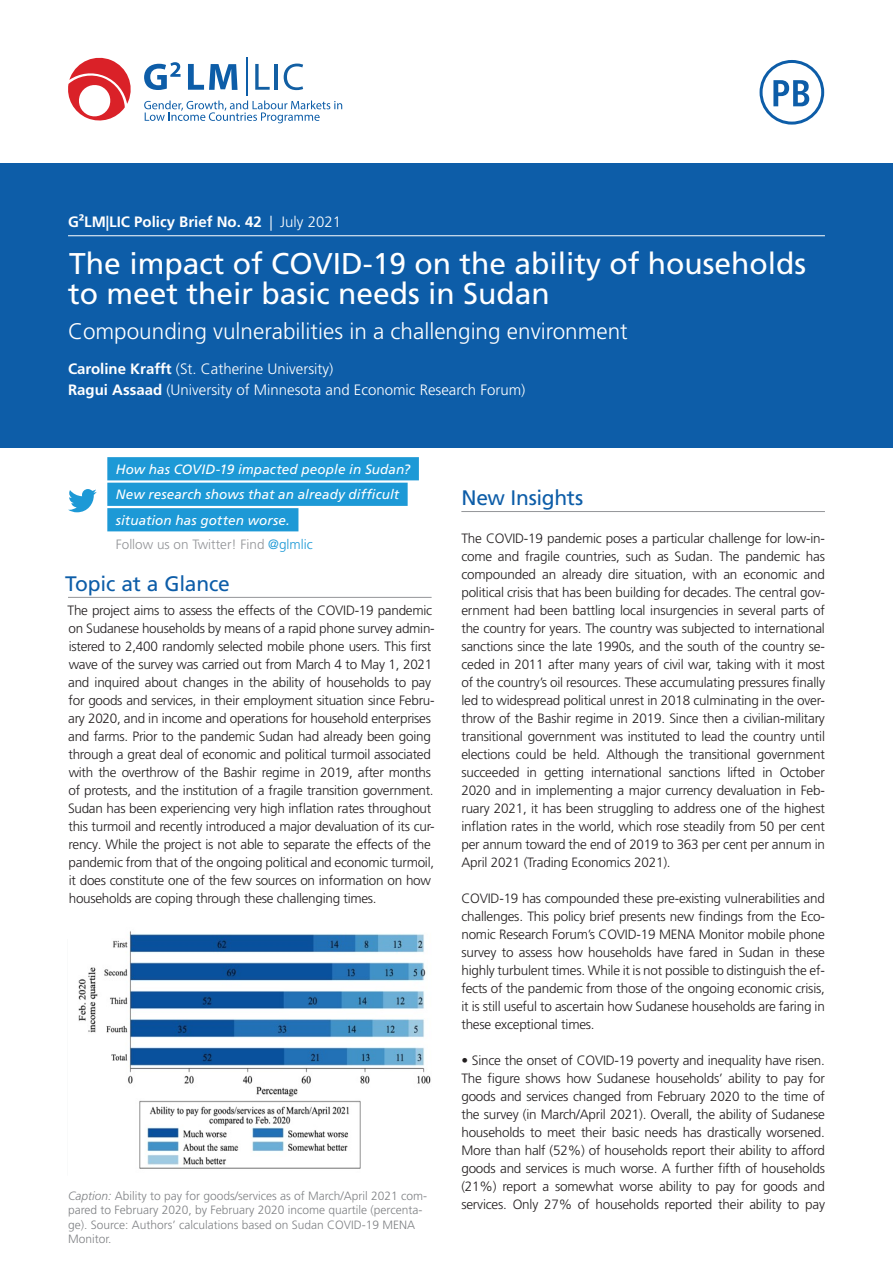
<style>
.page{position:relative;width:893px;height:1263px;background:#fff}
.page>*{position:absolute;margin:0;border:0;box-sizing:border-box;transform-origin:0 0}
.Title___H1{font:30px/30px "Frutiger LT Pro";color:#fff}
.Title___H2{font:300 22.5px "Frutiger LT Pro";color:#fff}
.Content___H1{font:21px "Frutiger LT Pro";letter-spacing:-.01em;color:#0d5da8}
.Title___Authors{font:300 15px "Frutiger LT Pro";color:#fff}
.Title___Verso{font:700 15px "Frutiger LT Pro";color:#fff}
.Content___Body_Text{font:300 13.5px/18px "Frutiger LT Pro";letter-spacing:-.02em;color:#231f20;text-align:justify}
.Content___Tweet{font:italic 13.5px "Frutiger LT Pro";letter-spacing:.005em;color:#fff}
.t1{font:300 13.5px "Frutiger LT Pro";color:#939598}
.Content___Caption{font:300 12px/14.4px "Frutiger LT Pro";color:#808285}
.s1{font-weight:300}
.s2{font-weight:700}
.s3{color:#1d99d6}
.s4{font-style:italic}
</style>
<div class="page">
<div style="left:0;top:163px;width:893px;height:285px;background:#0d5da8"></div>
<svg style="left:760px;top:60px;width:64px;height:65px"></svg>
<svg style="left:255px;top:64px;width:15px;height:26px"></svg>
<hr style="left:275px;top:64px;width:3px;height:26px;background:#125fa3">
<svg style="left:284px;top:64px;width:19px;height:26px"></svg>
<svg style="left:68px;top:58px;width:63px;height:63px"></svg>
<hr style="left:246px;top:58px;width:1px;height:38px;background:#0d5da8">
<svg style="left:188px;top:64px;width:50px;height:26px"></svg>
<svg style="left:144px;top:62px;width:37px;height:28px"></svg>
<svg style="left:144px;top:101px;width:198px;height:22px"></svg>
<svg style="left:68px;top:489px;width:29px;height:23px"></svg>
<img style="left:78px;top:931px;width:353px;height:238px">
<hr style="left:68px;top:597px;width:364px;height:1px;background:#939598">
<div style="left:107px;top:457px;width:312px;height:23px;background:#1d99d6"></div>
<div style="left:107px;top:483px;width:301px;height:23px;background:#1d99d6"></div>
<div style="left:107px;top:508px;width:191px;height:23px;background:#1d99d6"></div>
<hr style="left:461px;top:511px;width:364px;height:1px;background:#939598">
<hr style="left:68px;top:235px;width:757px;height:1px;background:#fff">
<p class="Title___Verso" style="left:68px;top:213px;width:274px">G²LM|LIC Policy Brief No. 42 <span class="s1">| July 2021</span></p>
<p class="Title___H1" style="left:68px;top:249px;width:740px">The impact of COVID-19 on the ability of households to meet their basic needs in Sudan</p>
<p class="Title___H2" style="left:68px;top:318px;width:561px">Compounding vulnerabilities in a challenging environment</p>
<p class="Title___Authors" style="left:68px;top:360px;width:267px"><span class="s2">Caroline Krafft</span> (St. Catherine University)</p>
<p class="Title___Authors" style="left:68px;top:381px;width:459px"><span class="s2">Ragui Assaad</span> (University of Minnesota and Economic Research Forum)</p>
<p class="Content___Tweet" style="left:116px;top:461px;width:296px">How has COVID-19 impacted people in Sudan?</p>
<p class="Content___Tweet" style="left:116px;top:486px;width:285px">New research shows that an already difficult</p>
<p class="Content___Tweet" style="left:116px;top:512px;width:176px">situation has gotten worse.</p>
<p class="t1" style="left:116px;top:537px;width:198px">Follow us on Twitter! Find <span class="s3">@glmlic</span></p>
<p class="Content___H1" style="left:65px;top:571px;width:166px">Topic at a Glance</p>
<p class="Content___Body_Text" style="left:68px;top:601px;width:369px;text-align:left">The project aims to assess the effects of the COVID-19 pandemic on Sudanese households by means of a rapid phone survey admin&shy;istered to 2,400 randomly selected mobile phone users. This first wave of the survey was carried out from March 4 to May 1, 2021 and inquired about changes in the ability of households to pay for goods and services, in their employment situation since Febru&shy;ary 2020, and in income and operations for household enterprises and farms. Prior to the pandemic Sudan had already been going through a great deal of economic and political turmoil associated with the overthrow of the Bashir regime in 2019, after months of protests, and the institution of a fragile transition government.<br>Sudan has been experiencing very high inflation rates throughout this turmoil and recently introduced a major devaluation of its cur&shy;rency. While the project is not able to separate the effects of the pandemic from that of the ongoing political and economic turmoil, it does constitute one of the few sources on information on how households are coping through these challenging times.</p>
<p class="Content___Caption" style="left:68px;top:1188px;width:361px"><span class="s4">Caption:</span> Ability to pay for goods/services as of March/April 2021 com&shy;pared to February 2020, by February 2020 income quartile (percenta&shy;ge). Source: Authors’ calculations based on Sudan COVID-19 MENA Monitor.</p>
<p class="Content___H1" style="left:461px;top:485px;width:123px">New Insights</p>
<p class="Content___Body_Text" style="left:461px;top:529px;width:365px">The COVID-19 pandemic poses a particular challenge for low-in&shy;come and fragile countries, such as Sudan. The pandemic has compounded an already dire situation, with an economic and political crisis that has been building for decades. The central gov&shy;ernment had been battling local insurgencies in several parts of the country for years. The country was subjected to international sanctions since the late 1990s, and the south of the country se&shy;ceded in 2011 after many years of civil war, taking with it most of the country’s oil resources. These accumulating pressures finally led to widespread political unrest in 2018 culminating in the over&shy;throw of the Bashir regime in 2019. Since then a civilian-military transitional government was instituted to lead the country until elections could be held. Although the transitional government succeeded in getting international sanctions lifted in October 2020 and in implementing a major currency devaluation in Feb&shy;ruary 2021, it has been struggling to address one of the highest inflation rates in the world, which rose steadily from 50 per cent per annum toward the end of 2019 to 363 per cent per annum in April 2021 (Trading Economics 2021).</p>
<p class="Content___Body_Text" style="left:461px;top:889px;width:365px">COVID-19 has compounded these pre-existing vulnerabilities and challenges. This policy brief presents new findings from the Eco&shy;nomic Research Forum’s COVID-19 MENA Monitor mobile phone survey to assess how households have fared in Sudan in these highly turbulent times. While it is not possible to distinguish the ef&shy;fects of the pandemic from those of the ongoing economic crisis, it is still useful to ascertain how Sudanese households are faring in these exceptional times.</p>
<p class="Content___Body_Text" style="left:461px;top:1051px;width:365px">• Since the onset of COVID-19 poverty and inequality have risen.<br>The figure shows how Sudanese households’ ability to pay for goods and services changed from February 2020 to the time of the survey (in March/April 2021). Overall, the ability of Sudanese households to meet their basic needs has drastically worsened.<br>More than half (52%) of households report their ability to afford goods and services is much worse. A further fifth of households (21%) report a somewhat worse ability to pay for goods and services. Only 27% of households reported their ability to pay</p>
</div>
